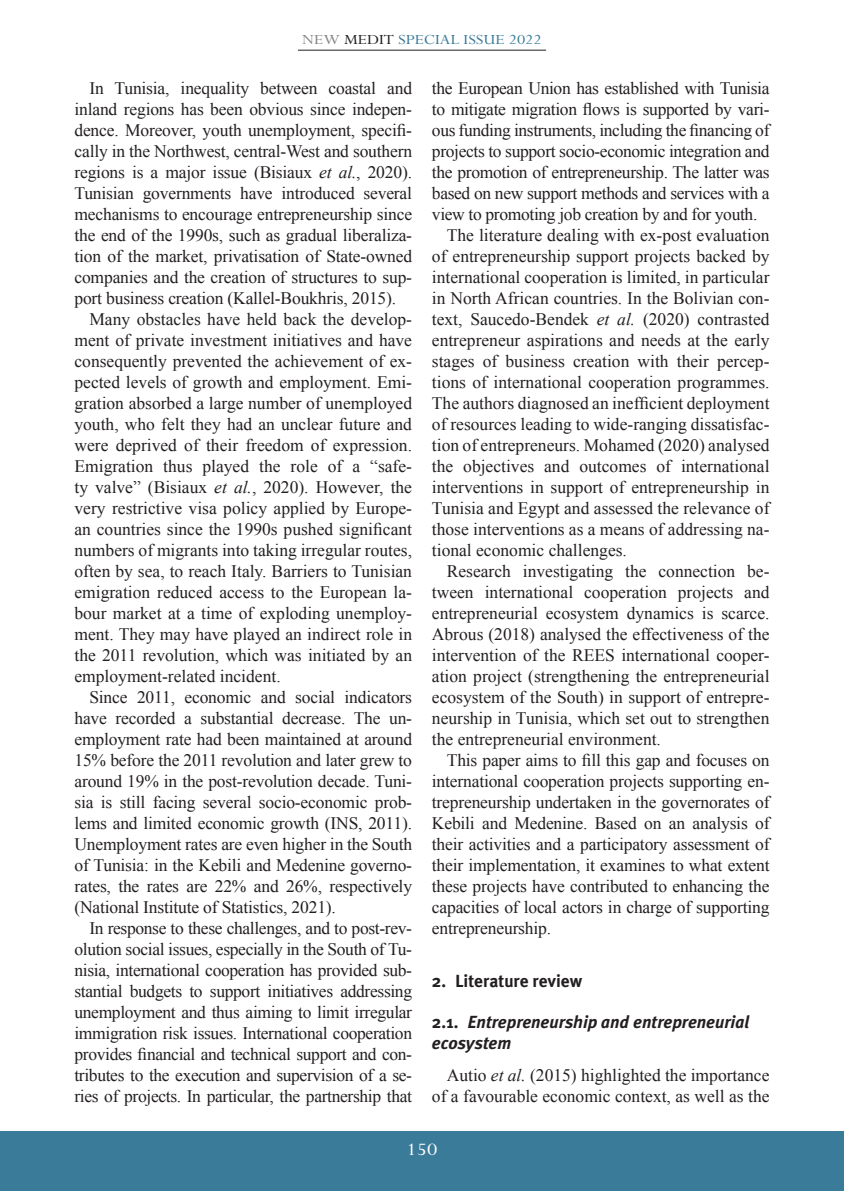
<style>
.page{position:relative;width:844px;height:1191px;background:#fff}
.page>*{position:absolute;margin:0;border:0;box-sizing:border-box;transform-origin:0 0}
.t1{font:19.6px "Perpetua Std";color:#fff;scale:1.15 1}
._09_TESTO{font:17.5px/21px "Times New Roman";letter-spacing:-.01em;color:#231f20;text-align:justify}
._07_TIT_II_LIV_no_sp{font:italic 700 17.5px/21px "Meta Plus";color:#231f20}
._06_TIT_1_LIVELLO{font:700 17.5px "Meta Plus";color:#231f20}
.t2{font:15.75px "Perpetua Std";color:#3a7b99;scale:1.15 1}
.s1{color:#808285}
.s2{color:#231f20}
.s3{font-style:italic}
.s4{font-style:normal}
</style>
<div class="page">
<div style="left:0;top:1131px;width:843px;height:60px;background:#3a7b99"></div>
<hr style="left:298px;top:50px;width:248px;height:1px;background:#231f20">
<p class="t2" style="left:302px;top:31px;width:210px"><span class="s1">NEW</span> <span class="s2">MEDIT</span> SPECIAL ISSUE 2022</p>
<p class="_09_TESTO" style="left:74px;top:77px;width:339px;text-indent:15px">In Tunisia, inequality between coastal and inland regions has been obvious since indepen&shy;dence. Moreover, youth unemployment, specifi&shy;cally in the Northwest, central-West and southern regions is a major issue (Bisiaux <span class="s3">et al.</span>, 2020).<br>Tunisian governments have introduced several mechanisms to encourage entrepreneurship since the end of the 1990s, such as gradual liberaliza&shy;tion of the market, privatisation of State-owned companies and the creation of structures to sup&shy;port business creation (Kallel-Boukhris, 2015).</p>
<p class="_09_TESTO" style="left:74px;top:308px;width:339px;text-indent:15px">Many obstacles have held back the develop&shy;ment of private investment initiatives and have consequently prevented the achievement of ex&shy;pected levels of growth and employment. Emi&shy;gration absorbed a large number of unemployed youth, who felt they had an unclear future and were deprived of their freedom of expression.<br>Emigration thus played the role of a “safe&shy;ty valve” (Bisiaux <span class="s3">et al.</span>, 2020). However, the very restrictive visa policy applied by Europe&shy;an countries since the 1990s pushed significant numbers of migrants into taking irregular routes, often by sea, to reach Italy. Barriers to Tunisian emigration reduced access to the European la&shy;bour market at a time of exploding unemploy&shy;ment. They may have played an indirect role in the 2011 revolution, which was initiated by an employment-related incident.</p>
<p class="_09_TESTO" style="left:74px;top:686px;width:339px;text-indent:15px">Since 2011, economic and social indicators have recorded a substantial decrease. The un&shy;employment rate had been maintained at around 15% before the 2011 revolution and later grew to around 19% in the post-revolution decade. Tuni&shy;sia is still facing several socio-economic prob&shy;lems and limited economic growth (INS, 2011).<br>Unemployment rates are even higher in the South of Tunisia: in the Kebili and Medenine governo&shy;rates, the rates are 22% and 26%, respectively (National Institute of Statistics, 2021).</p>
<p class="_09_TESTO" style="left:74px;top:917px;width:339px;text-indent:15px">In response to these challenges, and to post-rev&shy;olution social issues, especially in the South of Tu&shy;nisia, international cooperation has provided sub&shy;stantial budgets to support initiatives addressing unemployment and thus aiming to limit irregular immigration risk issues. International cooperation provides financial and technical support and con&shy;tributes to the execution and supervision of a se&shy;ries of projects. In particular, the partnership that</p>
<p class="_09_TESTO" style="left:432px;top:77px;width:339px">the European Union has established with Tunisia to mitigate migration flows is supported by vari&shy;ous funding instruments, including the financing of projects to support socio-economic integration and the promotion of entrepreneurship. The latter was based on new support methods and services with a view to promoting job creation by and for youth.</p>
<p class="_09_TESTO" style="left:432px;top:224px;width:339px;text-indent:15px">The literature dealing with ex-post evaluation of entrepreneurship support projects backed by international cooperation is limited, in particular in North African countries. In the Bolivian con&shy;text, Saucedo-Bendek <span class="s3">et al.</span> (2020) contrasted entrepreneur aspirations and needs at the early stages of business creation with their percep&shy;tions of international cooperation programmes.<br>The authors diagnosed an inefficient deployment of resources leading to wide-ranging dissatisfac&shy;tion of entrepreneurs. Mohamed (2020) analysed the objectives and outcomes of international interventions in support of entrepreneurship in Tunisia and Egypt and assessed the relevance of those interventions as a means of addressing na&shy;tional economic challenges.</p>
<p class="_09_TESTO" style="left:432px;top:560px;width:339px;text-indent:15px">Research investigating the connection be&shy;tween international cooperation projects and entrepreneurial ecosystem dynamics is scarce.<br>Abrous (2018) analysed the effectiveness of the intervention of the REES international cooper&shy;ation project (strengthening the entrepreneurial ecosystem of the South) in support of entrepre&shy;neurship in Tunisia, which set out to strengthen the entrepreneurial environment.</p>
<p class="_09_TESTO" style="left:432px;top:749px;width:339px;text-indent:15px">This paper aims to fill this gap and focuses on international cooperation projects supporting en&shy;trepreneurship undertaken in the governorates of Kebili and Medenine. Based on an analysis of their activities and a participatory assessment of their implementation, it examines to what extent these projects have contributed to enhancing the capacities of local actors in charge of supporting entrepreneurship.</p>
<p class="_06_TIT_1_LIVELLO" style="left:432px;top:970px;width:152px">2. Literature review</p>
<p class="_07_TIT_II_LIV_no_sp" style="left:432px;top:1011px;width:319px"><span class="s4">2.1.</span> Entrepreneurship and entrepreneurial ecosystem</p>
<p class="_09_TESTO" style="left:432px;top:1064px;width:339px;text-align:right">Autio <span class="s3">et al.</span> (2015) highlighted the importance of a favourable economic context, as well as the</p>
<p class="t1" style="left:406px;top:1139px;width:28px">150</p>
</div>
